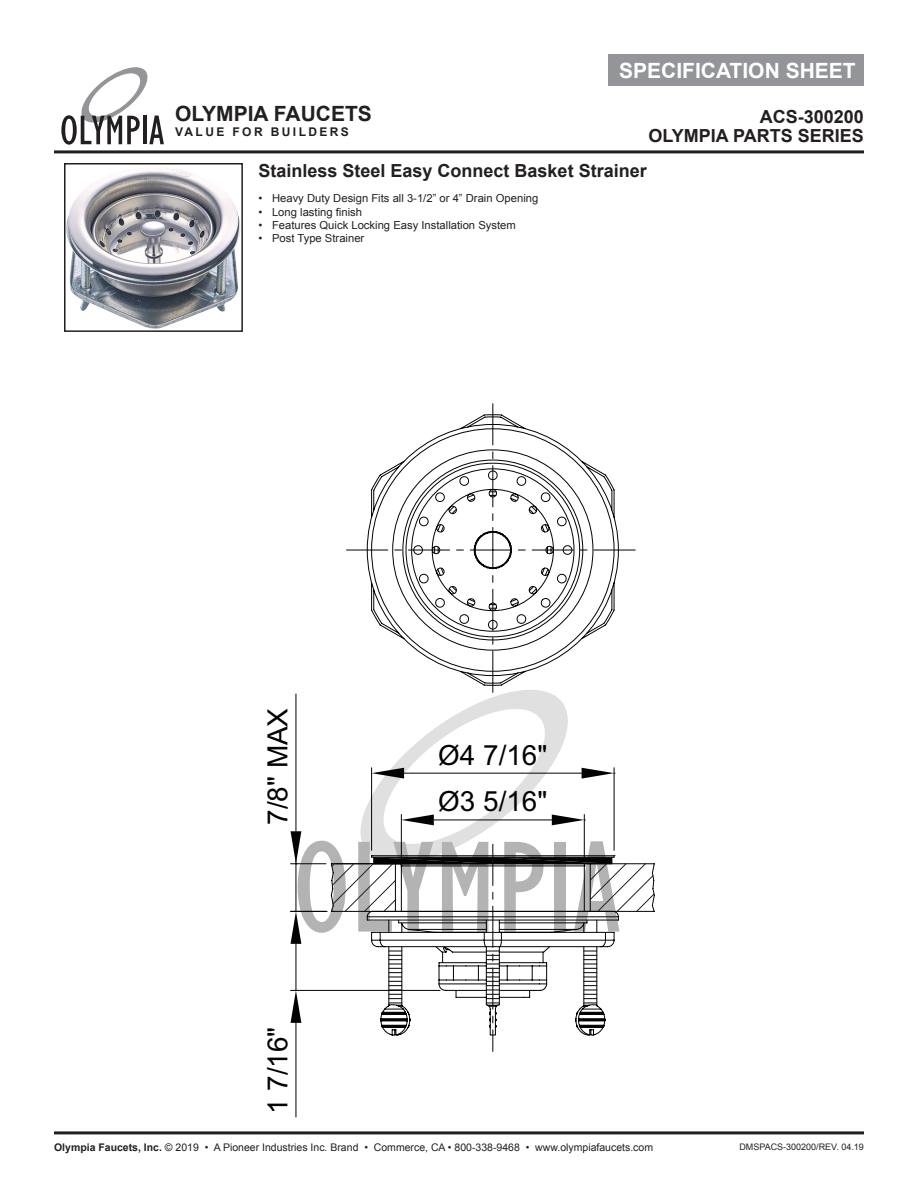
<style>
.page{position:relative;width:918px;height:1188px;background:#fff}
.page>*{position:absolute;margin:0;border:0;box-sizing:border-box;transform-origin:0 0}
.t1{font:27.9px/46.8px "Arial";color:#030303}
.t2{font:700 21px "Arial";color:#fff}
.t3{font:700 21px "Arial";color:#231f20}
.t4{font:700 18px "Arial";color:#231f20}
.t5{font:700 12px "Arial";letter-spacing:.2em;color:#231f20}
.t6{font:11.1px "Arial";color:#231f20}
.t7{font:10.5px "Arial";color:#231f20}
.t8{font:9px "Arial";color:#231f20}
.s1{font-weight:700}
</style>
<div class="page">
<hr style="left:296px;top:1023px;width:1px;height:94px;background:#030303">
<svg style="left:291px;top:404px;width:364px;height:647px"></svg>
<svg style="left:61px;top:67px;width:103px;height:78px"></svg>
<div style="left:608px;top:54px;width:256px;height:31px;background:#939598"></div>
<hr style="left:54px;top:150px;width:810px;height:3px;background:#231f20">
<hr style="left:54px;top:1131px;width:810px;height:3px;background:#231f20">
<img style="left:67px;top:169px;width:173px;height:160px">
<div style="left:64px;top:163px;width:179px;height:169px;border:2px solid #231f20"></div>
<p class="t3" style="left:175px;top:100px;width:198px">OLYMPIA FAUCETS</p>
<p class="t5" style="left:175px;top:124px;width:175px">VALUE FOR BUILDERS</p>
<p class="t2" style="left:619px;top:57px;width:238px">SPECIFICATION SHEET</p>
<p class="t4" style="left:760px;top:105px;width:106px">ACS-300200</p>
<p class="t4" style="left:649px;top:124px;width:217px">OLYMPIA PARTS SERIES</p>
<p class="t4" style="left:259px;top:158px;width:390px">Stainless Steel Easy Connect Basket Strainer</p>
<p class="t6" style="left:259px;top:191px;width:281px">• Heavy Duty Design Fits all 3-1/2” or 4” Drain Opening</p>
<p class="t6" style="left:259px;top:205px;width:105px">• Long lasting finish</p>
<p class="t6" style="left:259px;top:218px;width:259px">• Features Quick Locking Easy Installation System</p>
<p class="t6" style="left:259px;top:231px;width:107px">• Post Type Strainer</p>
<p class="t1" style="left:254px;top:825px;width:118px;rotate:-90deg">7/8" MAX</p>
<p class="t1" style="left:254px;top:1114px;width:89px;rotate:-90deg">1 7/16"</p>
<p class="t1" style="left:438px;top:732px;width:111px">Ø4 7/16"<br>Ø3 5/16"</p>
<p class="t7" style="left:54px;top:1140px;width:601px"><span class="s1">Olympia Faucets, Inc.</span> © 2019 • A Pioneer Industries Inc. Brand • Commerce, CA • 800-338-9468 • www.olympiafaucets.com</p>
<p class="t8" style="left:739px;top:1140px;width:126px">DMSPACS-300200/REV. 04.19</p>
</div>
